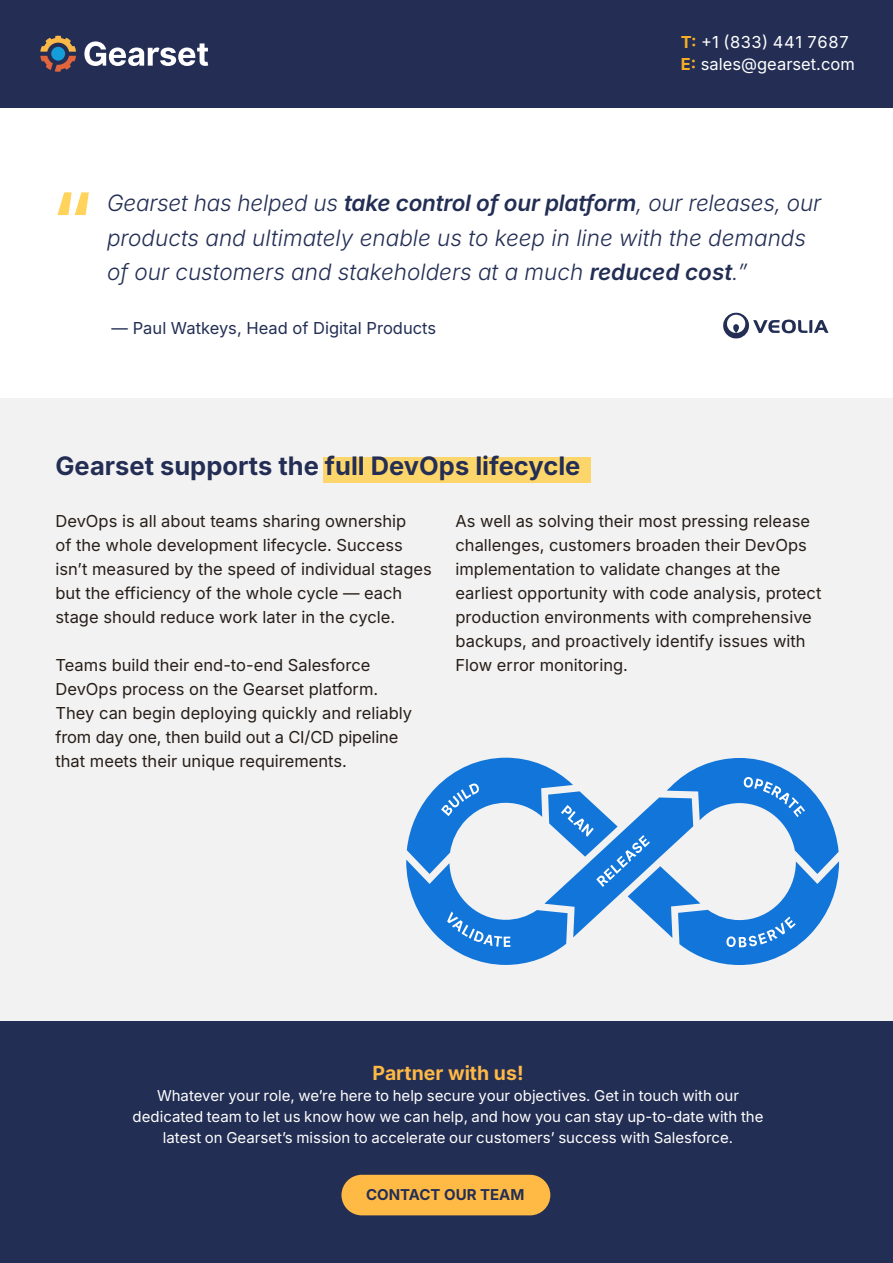
<style>
.page{position:relative;width:893px;height:1263px;background:#fff}
.page>*{position:absolute;margin:0;border:0;box-sizing:border-box;transform-origin:0 0}
.t1{font:700 74.85px "Inter";color:#ffd35c}
.t2{font:700 25.5px "Inter";color:#242e54}
.t3{font:italic 300 22.5px/34.5px "Inter";color:#232e54}
.t4{font:700 19.5px "Inter";color:#ffb945}
.t5{font:16.5px/24px "Inter";color:#261e18}
.t6{font:16.5px/22.5px "Inter";color:#fff}
.t7{font:16.5px "Inter";color:#232e54}
.t8{font:15px/21px "Inter";color:#fff;text-align:center}
.t9{font:700 15px "Inter";color:#232e54}
.s1{font-weight:700;color:#f8ad27}
.s2{font-weight:600}
</style>
<div class="page">
<div style="left:0;top:399px;width:893px;height:864px;background:#f2f2f2"></div>
<svg style="left:406px;top:758px;width:433px;height:207px"></svg>
<svg style="left:723px;top:313px;width:105px;height:25px"></svg>
<div style="left:323px;top:457px;width:268px;height:25px;background:#fdd66b"></div>
<div style="left:0;top:0;width:893px;height:107px;background:#242e54"></div>
<svg style="left:84px;top:41px;width:124px;height:25px"></svg>
<svg style="left:40px;top:36px;width:36px;height:36px"></svg>
<div style="left:51px;top:47px;width:14px;height:14px;background:#159dd9;border-radius:50%"></div>
<div style="left:0;top:1021px;width:893px;height:242px;background:#232e54"></div>
<div style="left:341px;top:1175px;width:209px;height:40px;background:#ffb945;border-radius:20px"></div>
<p class="t6" style="left:681px;top:30px;width:176px"><span class="s1">T:</span> +1 (833) 441 7687<br><span class="s1">E:</span> sales@gearset.com</p>
<h1 class="t1" style="left:51px;top:164px;width:42px">“</h1>
<h3 class="t3" style="left:107px;top:185px;width:716px">Gearset has helped us <span class="s2">take control of our platform</span>, our releases, our products and ultimately enable us to keep in line with the demands of our customers and stakeholders at a much <span class="s2">reduced cost</span>.”</h3>
<p class="t7" style="left:112px;top:315px;width:326px">— Paul Watkeys, Head of Digital Products</p>
<h2 class="t2" style="left:56px;top:447px;width:526px">Gearset supports the full DevOps lifecycle</h2>
<p class="t5" style="left:56px;top:508px;width:378px">DevOps is all about teams sharing ownership<br>of the whole development lifecycle. Success isn’t measured by the speed of individual stages but the efficiency of the whole cycle — each stage should reduce work later in the cycle.</p>
<p class="t5" style="left:56px;top:652px;width:358px">Teams build their end-to-end Salesforce DevOps process on the Gearset platform.<br>They can begin deploying quickly and reliably from day one, then build out a CI/CD pipeline that meets their unique requirements.</p>
<p class="t5" style="left:455px;top:508px;width:367px">As well as solving their most pressing release challenges, customers broaden their DevOps implementation to validate changes at the earliest opportunity with code analysis, protect production environments with comprehensive backups, and proactively identify issues with Flow error monitoring.</p>
<p class="t4" style="left:373px;top:1058px;width:152px">Partner with us!</p>
<p class="t8" style="left:133px;top:1084px;width:632px">Whatever your role, we’re here to help secure your objectives. Get in touch with our dedicated team to let us know how we can help, and how you can stay up-to-date with the latest on Gearset’s mission to accelerate our customers’ success with Salesforce.</p>
<p class="t9" style="left:366px;top:1183px;width:160px">CONTACT OUR TEAM</p>
</div>
